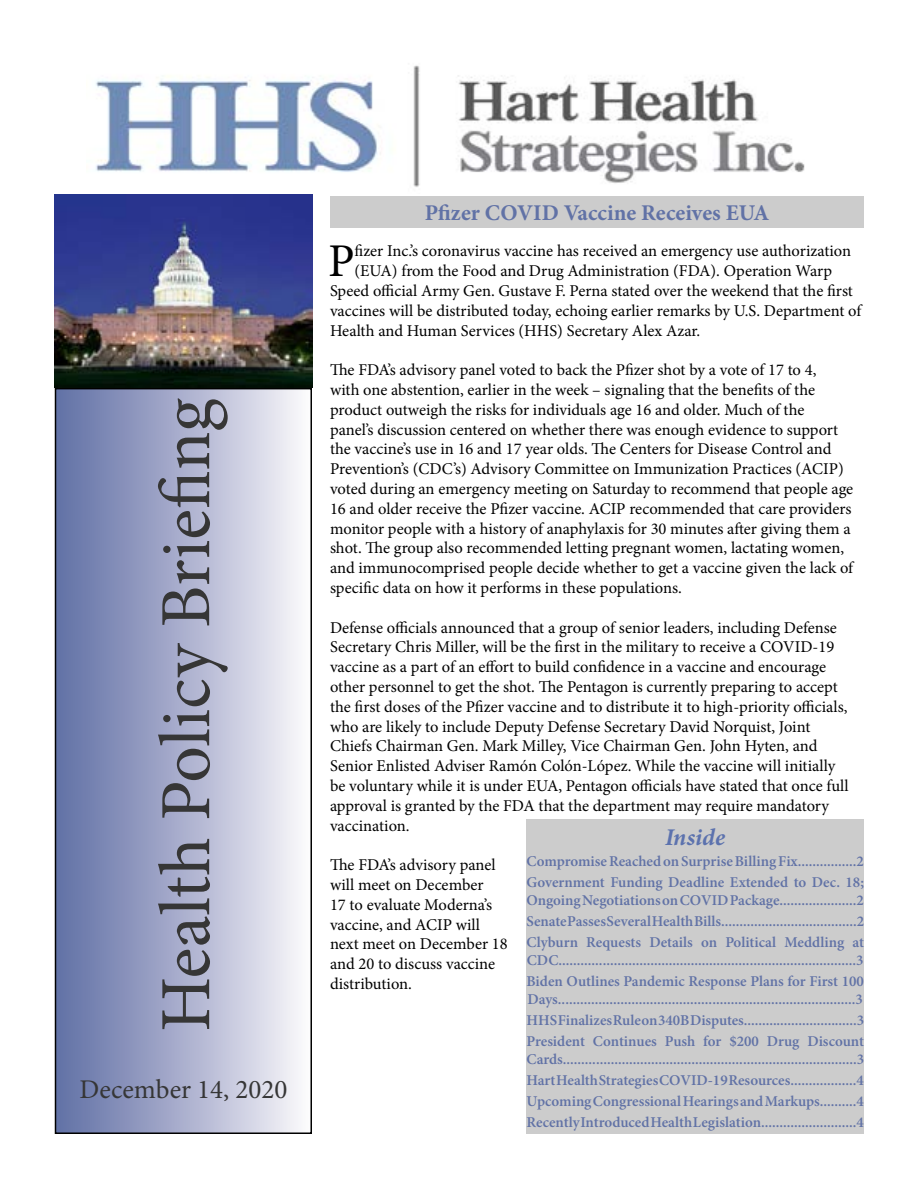
<style>
.page{position:relative;width:918px;height:1188px;background:#fff}
.page>*{position:absolute;margin:0;border:0;box-sizing:border-box;transform-origin:0 0}
.t1{font:72px "Minion Pro";color:#363636}
.t2{font:46.95px "Minion Pro";color:#000}
.t3{font:27px "Minion Pro";color:#363636}
.t4{font:italic 700 24px "Minion Pro";letter-spacing:.005em;color:#5c72ae}
.t5{font:700 22.5px "Minion Pro";color:#6172a6}
.t6{font:16.5px/19.8px "Minion Pro";color:#000}
.t7{font:600 15px/21px "Minion Pro";color:#6172a6;text-align:justify}
</style>
<div class="page">
<div style="left:56px;top:389px;width:255px;height:744px;background:linear-gradient(to right,#5e6da4,#faf8fb)"></div>
<div style="left:55px;top:388px;width:257px;height:746px;border:2px solid #000"></div>
<div style="left:526px;top:820px;width:338px;height:314px;background:#ccc"></div>
<img style="left:95px;top:65px;width:710px;height:122px">
<div style="left:330px;top:196px;width:534px;height:31px;background:#ccc"></div>
<img style="left:54px;top:194px;width:258px;height:194px">
<h1 class="t1" style="left:138px;top:1032px;width:635px;rotate:-90deg">Health Policy Briefing</h1>
<h3 class="t3" style="left:79px;top:1071px;width:209px">December 14, 2020</h3>
<h3 class="t5" style="left:425px;top:197px;width:346px">Pfizer COVID Vaccine Receives EUA</h3>
<h2 class="t2" style="left:328px;top:230px;width:28px">P</h2>
<p class="t6" style="left:355px;top:241px;width:498px">fizer Inc.’s coronavirus vaccine has received an emergency use authorization</p>
<p class="t6" style="left:355px;top:261px;width:479px">(EUA) from the Food and Drug Administration (FDA). Operation Warp</p>
<p class="t6" style="left:330px;top:281px;width:525px">Speed official Army Gen. Gustave F. Perna stated over the weekend that the first</p>
<p class="t6" style="left:330px;top:301px;width:533px">vaccines will be distributed today, echoing earlier remarks by U.S. Department of</p>
<p class="t6" style="left:330px;top:321px;width:372px">Health and Human Services (HHS) Secretary Alex Azar.</p>
<p class="t6" style="left:330px;top:360px;width:525px">The FDA’s advisory panel voted to back the Pfizer shot by a vote of 17 to 4,<br>with one abstention, earlier in the week – signaling that the benefits of the product outweigh the risks for individuals age 16 and older. Much of the<br>panel’s discussion centered on whether there was enough evidence to support the vaccine’s use in 16 and 17 year olds. The Centers for Disease Control and Prevention’s (CDC’s) Advisory Committee on Immunization Practices (ACIP) voted during an emergency meeting on Saturday to recommend that people age 16 and older receive the Pfizer vaccine. ACIP recommended that care providers monitor people with a history of anaphylaxis for 30 minutes after giving them a shot. The group also recommended letting pregnant women, lactating women, and immunocomprised people decide whether to get a vaccine given the lack of specific data on how it performs in these populations.</p>
<p class="t6" style="left:330px;top:618px;width:520px">Defense officials announced that a group of senior leaders, including Defense Secretary Chris Miller, will be the first in the military to receive a COVID-19 vaccine as a part of an effort to build confidence in a vaccine and encourage other personnel to get the shot. The Pentagon is currently preparing to accept the first doses of the Pfizer vaccine and to distribute it to high-priority officials, who are likely to include Deputy Defense Secretary David Norquist, Joint Chiefs Chairman Gen. Mark Milley, Vice Chairman Gen. John Hyten, and Senior Enlisted Adviser Ramón Colón-López. While the vaccine will initially be voluntary while it is under EUA, Pentagon officials have stated that once full approval is granted by the FDA that the department may require mandatory vaccination.</p>
<p class="t6" style="left:330px;top:855px;width:179px">The FDA’s advisory panel will meet on December<br>17 to evaluate Moderna’s vaccine, and ACIP will next meet on December 18 and 20 to discuss vaccine distribution.</p>
<h3 class="t4" style="left:665px;top:822px;width:61px">Inside</h3>
<p class="t7" style="left:526px;top:851px;width:339px">Compromise Reached on Surprise Billing Fix................2<br>Government Funding Deadline Extended to Dec. 18;</p>
<p class="t7" style="left:526px;top:890px;width:339px">Ongoing Negotiations on COVID Package.....................2<br>Senate Passes Several Health Bills.....................................2<br>Clyburn Requests Details on Political Meddling at</p>
<p class="t7" style="left:526px;top:950px;width:339px">CDC.................................................................................3<br>Biden Outlines Pandemic Response Plans for First 100</p>
<p class="t7" style="left:526px;top:989px;width:339px">Days.................................................................................3<br>HHS Finalizes Rule on 340B Disputes...............................3<br>President Continues Push for $200 Drug Discount</p>
<p class="t7" style="left:526px;top:1049px;width:339px">Cards................................................................................3<br>Hart Health Strategies COVID-19 Resources..................4<br>Upcoming Congressional Hearings and Markups..........4<br>Recently Introduced Health Legislation..........................4</p>
</div>
